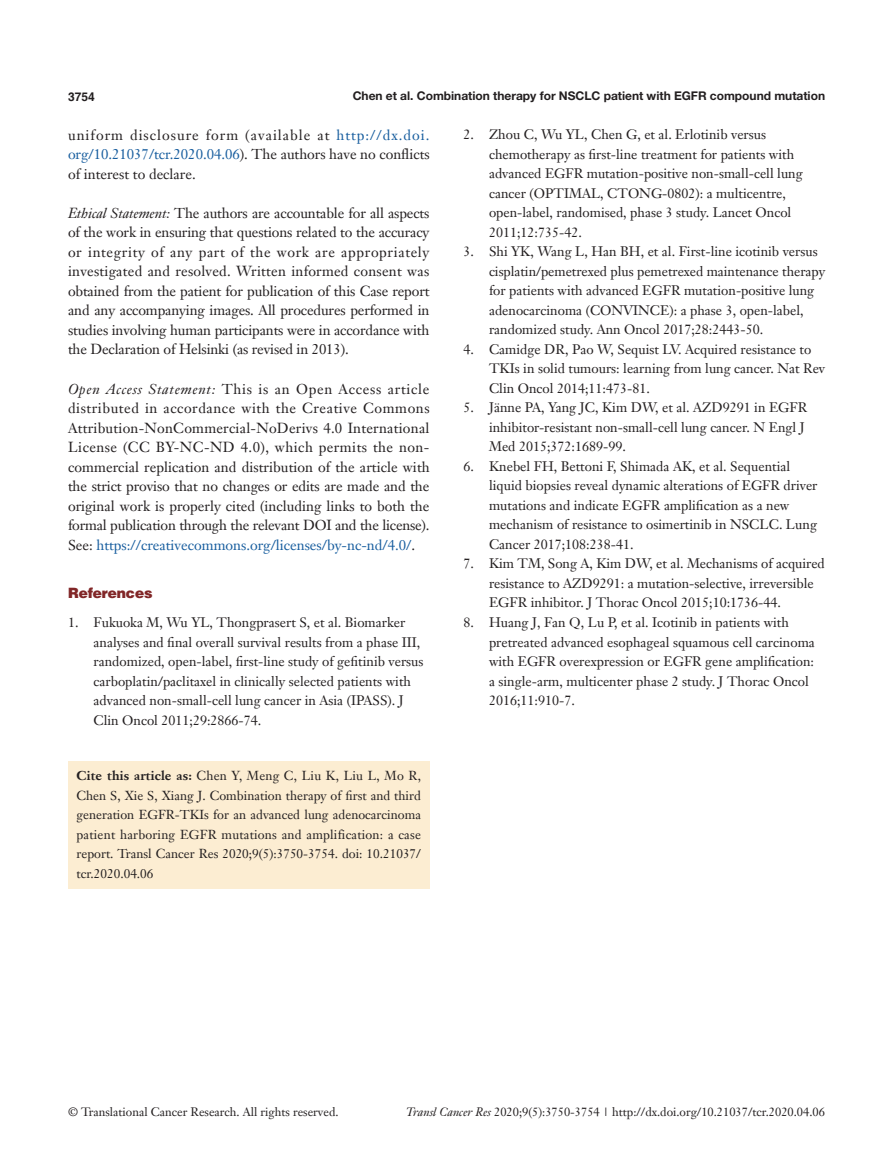
<style>
.page{position:relative;width:893px;height:1170px;background:#fff}
.page>*{position:absolute;margin:0;border:0;box-sizing:border-box;transform-origin:0 0}
.t1{font:14.25px/19.5px "Janson Text LT";color:#231f20;text-align:justify}
.t2{font:900 14.25px "Helvetica";color:#812627}
.t3{font:13.5px/19.5px "Janson Text LT";color:#231f20}
.Cite{font:12.75px/19.5px "Janson Text LT";color:#231f20;text-align:justify}
.t4{font:12px "Janson Text LT";color:#231f20}
.t5{font:700 12px "Helvetica Neue LT Pro";color:#231f20}
.t6{font:700 12px "Helvetica";color:#231f20}
.s1{color:#175d9e}
.s2{font-style:italic}
.s3{font-weight:700}
</style>
<div class="page">
<div style="left:68px;top:760px;width:361px;height:128px;background:#fcedd2"></div>
<p class="t6" style="left:68px;top:89px;width:28px">3754</p>
<p class="t5" style="left:353px;top:88px;width:474px">Chen et al. Combination therapy for NSCLC patient with EGFR compound mutation</p>
<p class="t1" style="left:68px;top:125px;width:363px">uniform disclosure form (available at <span class="s1">http://dx.doi. org/10.21037/tcr.2020.04.06</span>). The authors have no conflicts of interest to declare.</p>
<p class="t1" style="left:68px;top:203px;width:363px"><span class="s2">Ethical Statement:</span> The authors are accountable for all aspects of the work in ensuring that questions related to the accuracy or integrity of any part of the work are appropriately investigated and resolved. Written informed consent was obtained from the patient for publication of this Case report and any accompanying images. All procedures performed in studies involving human participants were in accordance with the Declaration of Helsinki (as revised in 2013).</p>
<p class="t1" style="left:68px;top:378px;width:363px"><span class="s2">Open Access Statement:</span> This is an Open Access article distributed in accordance with the Creative Commons Attribution-NonCommercial-NoDerivs 4.0 International License (CC BY-NC-ND 4.0), which permits the non&shy;commercial replication and distribution of the article with the strict proviso that no changes or edits are made and the original work is properly cited (including links to both the formal publication through the relevant DOI and the license).<br>See: <span class="s1">https://creativecommons.org/licenses/by-nc-nd/4.0/</span>.</p>
<p class="t2" style="left:68px;top:583px;width:86px">References</p>
<p class="t3" style="left:94px;top:612px;width:331px;text-indent:-26px">1. Fukuoka M, Wu YL, Thongprasert S, et al. Biomarker analyses and final overall survival results from a phase III, randomized, open-label, first-line study of gefitinib versus carboplatin/paclitaxel in clinically selected patients with advanced non-small-cell lung cancer in Asia (IPASS). J Clin Oncol 2011;29:2866-74.</p>
<p class="Cite" style="left:77px;top:766px;width:346px"><span class="s3">Cite this article as:</span> Chen Y, Meng C, Liu K, Liu L, Mo R, Chen S, Xie S, Xiang J. Combination therapy of first and third generation EGFR-TKIs for an advanced lung adenocarcinoma patient harboring EGFR mutations and amplification: a case report. Transl Cancer Res 2020;9(5):3750-3754. doi: 10.21037/ tcr.2020.04.06</p>
<p class="t3" style="left:489px;top:125px;width:315px;text-indent:-26px">2. Zhou C, Wu YL, Chen G, et al. Erlotinib versus chemotherapy as first-line treatment for patients with advanced EGFR mutation-positive non-small-cell lung cancer (OPTIMAL, CTONG-0802): a multicentre, open-label, randomised, phase 3 study. Lancet Oncol 2011;12:735-42.</p>
<p class="t3" style="left:489px;top:242px;width:338px;text-indent:-26px">3. Shi YK, Wang L, Han BH, et al. First-line icotinib versus cisplatin/pemetrexed plus pemetrexed maintenance therapy for patients with advanced EGFR mutation-positive lung adenocarcinoma (CONVINCE): a phase 3, open-label, randomized study. Ann Oncol 2017;28:2443-50.</p>
<p class="t3" style="left:489px;top:339px;width:338px;text-indent:-26px">4. Camidge DR, Pao W, Sequist LV. Acquired resistance to<br>TKIs in solid tumours: learning from lung cancer. Nat Rev<br>Clin Oncol 2014;11:473-81.</p>
<p class="t3" style="left:489px;top:398px;width:320px;text-indent:-26px">5. Jänne PA, Yang JC, Kim DW, et al. AZD9291 in EGFR inhibitor-resistant non-small-cell lung cancer. N Engl J<br>Med 2015;372:1689-99.</p>
<p class="t3" style="left:489px;top:456px;width:330px;text-indent:-26px">6. Knebel FH, Bettoni F, Shimada AK, et al. Sequential liquid biopsies reveal dynamic alterations of EGFR driver mutations and indicate EGFR amplification as a new mechanism of resistance to osimertinib in NSCLC. Lung Cancer 2017;108:238-41.</p>
<p class="t3" style="left:489px;top:554px;width:337px;text-indent:-26px">7. Kim TM, Song A, Kim DW, et al. Mechanisms of acquired resistance to AZD9291: a mutation-selective, irreversible<br>EGFR inhibitor. J Thorac Oncol 2015;10:1736-44.</p>
<p class="t3" style="left:489px;top:612px;width:327px;text-indent:-26px">8. Huang J, Fan Q, Lu P, et al. Icotinib in patients with pretreated advanced esophageal squamous cell carcinoma with EGFR overexpression or EGFR gene amplification: a single-arm, multicenter phase 2 study. J Thorac Oncol 2016;11:910-7.</p>
<p class="t4" style="left:68px;top:1104px;width:272px">© Translational Cancer Research. All rights reserved.</p>
<p class="t4" style="left:406px;top:1104px;width:420px"><span class="s2">Transl Cancer Res</span> 2020;9(5):3750-3754 | http://dx.doi.org/10.21037/tcr.2020.04.06</p>
</div>
